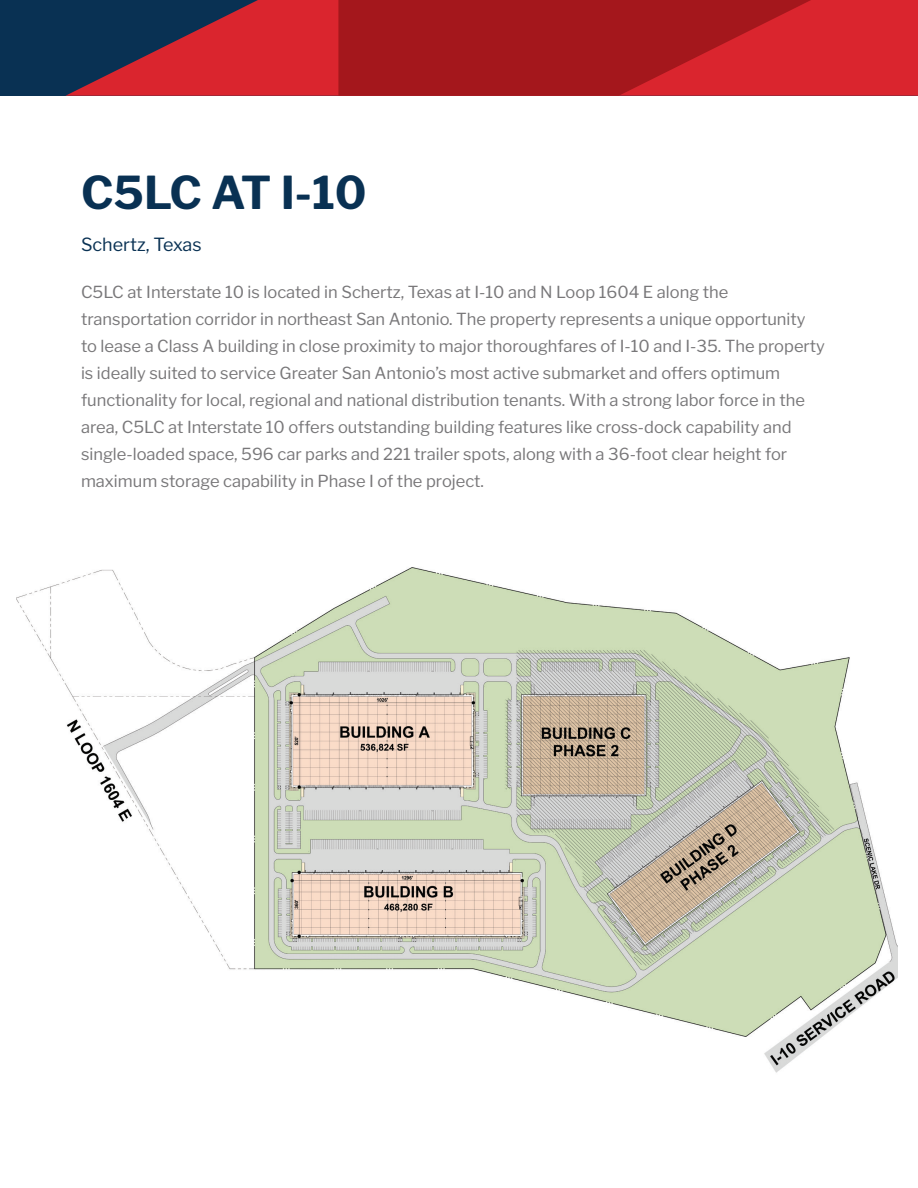
<style>
.page{position:relative;width:918px;height:1188px;background:#fff}
.page>*{position:absolute;margin:0;border:0;box-sizing:border-box;transform-origin:0 0}
.t1{font:700 45px "Libre Franklin";color:#093153}
.t2{font:18px "Libre Franklin";color:#093153}
.t3{font:16.5px/27px "Libre Franklin";color:#787779}
</style>
<div class="page">
<img style="left:16px;top:567px;width:882px;height:506px">
<div style="left:0;top:0;width:918px;height:96px;background:#093153"></div>
<svg style="left:65px;top:0;width:853px;height:96px;fill:#da252e"></svg>
<svg style="left:338px;top:0;width:473px;height:96px;background:#ae191f"></svg>
<p class="t1" style="left:81px;top:158px;width:287px">C5LC AT I-10</p>
<p class="t2" style="left:81px;top:230px;width:122px">Schertz, Texas</p>
<p class="t3" style="left:81px;top:277px;width:746px">C5LC at Interstate 10 is located in Schertz, Texas at I-10 and N Loop 1604 E along the transportation corridor in northeast San Antonio. The property represents a unique opportunity to lease a Class A building in close proximity to major thoroughfares of I-10 and I-35. The property is ideally suited to service Greater San Antonio’s most active submarket and offers optimum functionality for local, regional and national distribution tenants. With a strong labor force in the area, C5LC at Interstate 10 offers outstanding building features like cross-dock capability and single-loaded space, 596 car parks and 221 trailer spots, along with a 36-foot clear height for maximum storage capability in Phase I of the project.</p>
</div>
